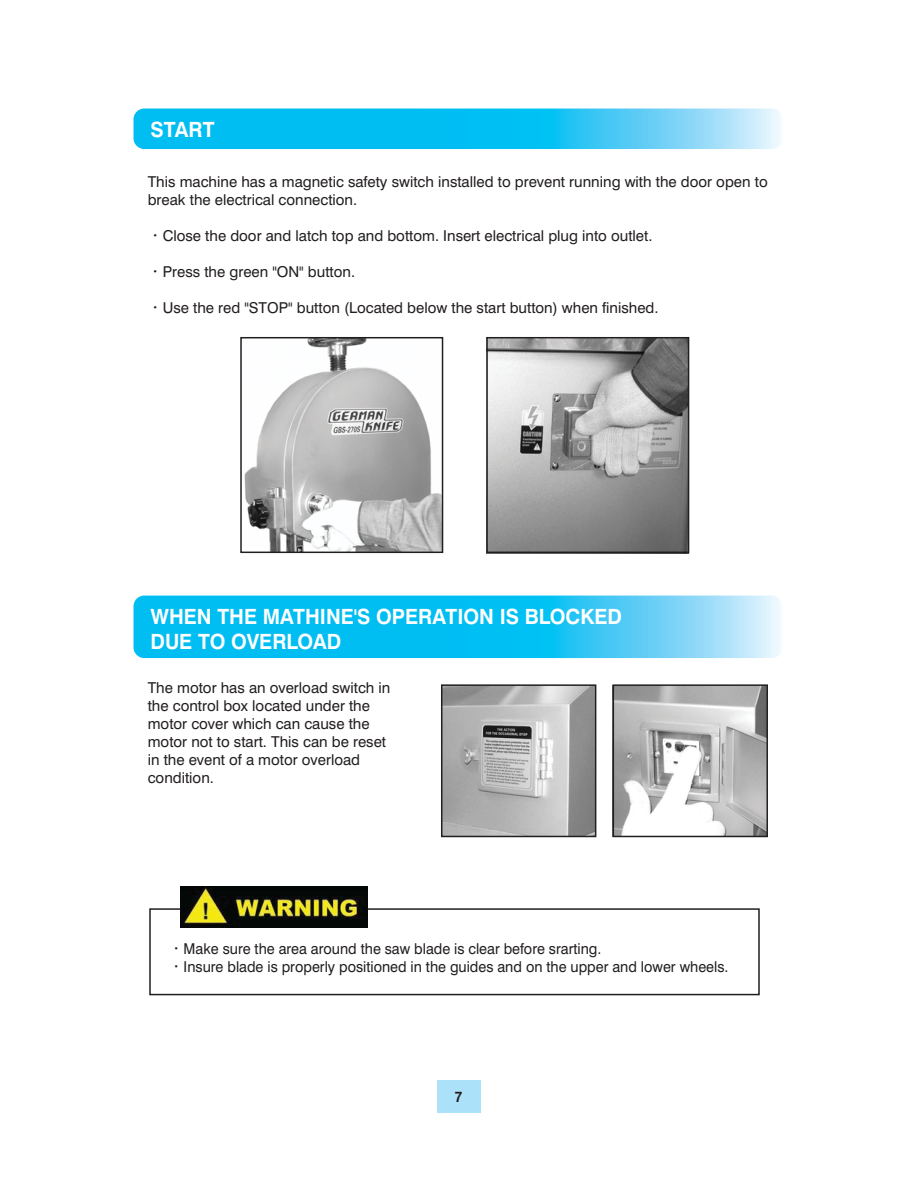
<style>
.page{position:relative;width:918px;height:1188px;background:#fff}
.page>*{position:absolute;margin:0;border:0;box-sizing:border-box;transform-origin:0 0}
.t1{font:700 21px/25.2px "Swiss 721 BT";color:#fff;scale:.95 1}
.t2{font:15px/18px "Swiss 721 BT";color:#221e1f}
.t3{font:15px/18px "Swiss 721 BT";color:#221e1f;scale:.96 1}
.t4{font:700 15px "Swiss 721 BT";color:#221e1f;scale:.9 1}
.s1{font-family:"Adobe Myungjo Std Medium KS Cpc EUC H"}
</style>
<div class="page">
<div style="left:437px;top:1080px;width:44px;height:33px;background:#ace1fa"></div>
<svg style="left:134px;top:109px;width:648px;height:40px;background:#2ac6f4"></svg>
<svg style="left:134px;top:596px;width:648px;height:62px;background:#2ac6f4"></svg>
<img style="left:244px;top:340px;width:196px;height:210px">
<img style="left:489px;top:340px;width:197px;height:210px">
<img style="left:444px;top:687px;width:149px;height:147px">
<img style="left:616px;top:687px;width:149px;height:147px">
<div style="left:240px;top:337px;width:203px;height:216px;border:2px solid #221e1f"></div>
<div style="left:441px;top:684px;width:155px;height:153px;border:2px solid #221e1f"></div>
<div style="left:613px;top:684px;width:155px;height:153px;border:2px solid #221e1f"></div>
<div style="left:486px;top:337px;width:203px;height:216px;border:2px solid #221e1f"></div>
<div style="left:149px;top:908px;width:611px;height:87px;border:2px solid #221e1f"></div>
<img style="left:181px;top:886px;width:187px;height:42px">
<h1 class="t1" style="left:150px;top:117px;width:69px">START</h1>
<p class="t2" style="left:148px;top:174px;width:621px">This machine has a magnetic safety switch installed to prevent running with the door open to break the electrical connection.</p>
<p class="t2" style="left:148px;top:228px;width:506px"><span class="s1">ㆍ</span>Close the door and latch top and bottom. Insert electrical plug into outlet.</p>
<p class="t2" style="left:148px;top:264px;width:209px"><span class="s1">ㆍ</span>Press the green "ON" button.</p>
<p class="t2" style="left:148px;top:300px;width:512px"><span class="s1">ㆍ</span>Use the red "STOP" button (Located below the start button) when finished.</p>
<h1 class="t1" style="left:150px;top:604px;width:498px">WHEN THE MATHINE'S OPERATION IS BLOCKED<br>DUE TO OVERLOAD</h1>
<p class="t2" style="left:148px;top:680px;width:244px">The motor has an overload switch in the control box located under the motor cover which can cause the motor not to start. This can be reset in the event of a motor overload condition.</p>
<p class="t3" style="left:169px;top:941px;width:584px"><span class="s1">ㆍ</span>Make sure the area around the saw blade is clear before srarting.<br><span class="s1">ㆍ</span>Insure blade is properly positioned in the guides and on the upper and lower wheels.</p>
<p class="t4" style="left:455px;top:1088px;width:10px">7</p>
</div>
